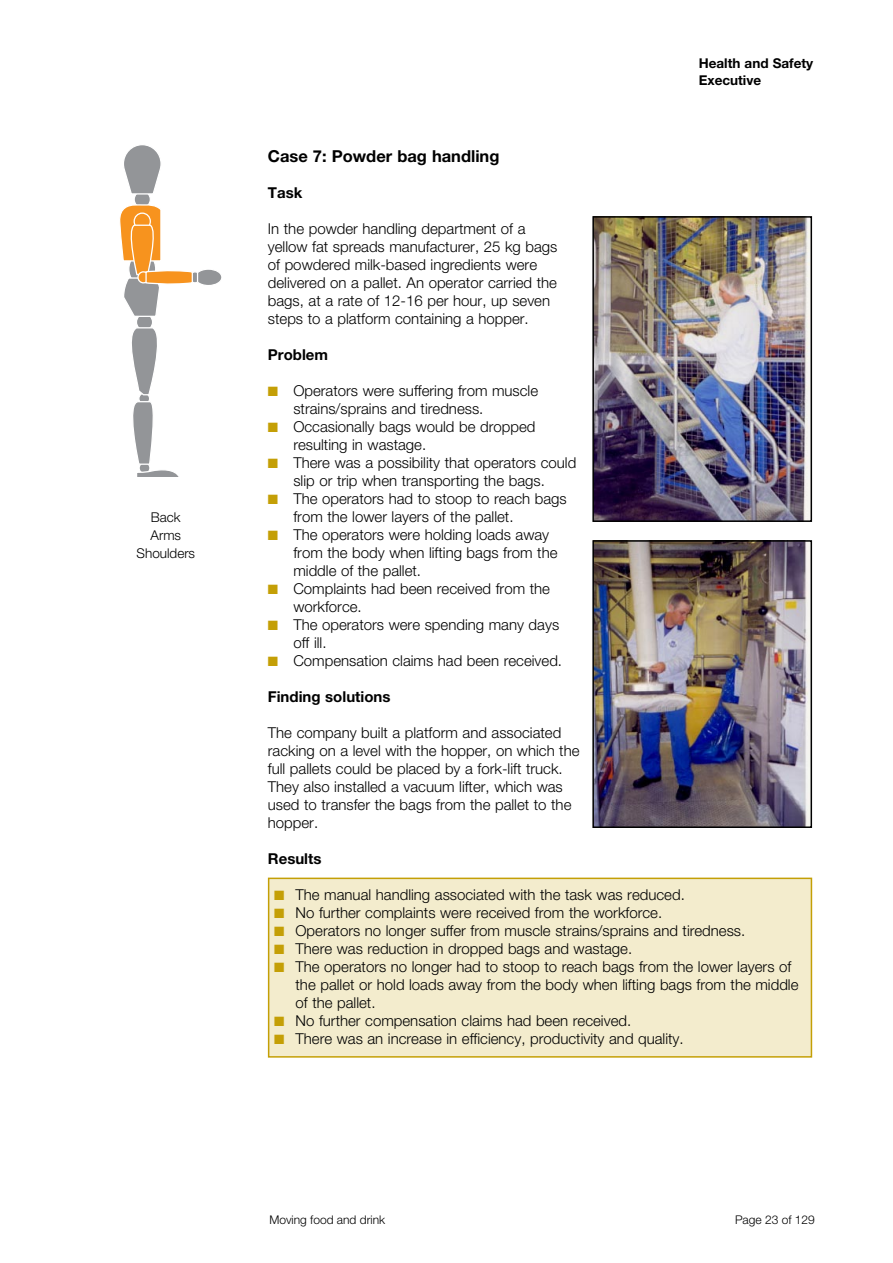
<style>
.page{position:relative;width:893px;height:1263px;background:#fff}
.page>*{position:absolute;margin:0;border:0;box-sizing:border-box;transform-origin:0 0}
.t1{font:700 16.5px "Helvetica Neue";color:#000}
.Boxed_BULLET{font:300 15px/18px "Helvetica Neue";color:#000}
.Body_text{font:700 15px "Helvetica Neue";color:#000}
.t2{font:700 13.5px/16.5px "Helvetica Neue";color:#000}
.t3{font:300 13.5px/18px "Helvetica Neue";color:#000;text-align:center}
.t4{font:300 12px "Helvetica Neue";color:#000}
.s1{color:#c49f06}
</style>
<div class="page">
<div style="left:268px;top:877px;width:544px;height:180px;background:#f3eccd;border:2px solid #c49f06"></div>
<svg style="left:120px;top:145px;width:102px;height:332px"></svg>
<img style="left:595px;top:219px;width:214px;height:300px">
<div style="left:592px;top:216px;width:220px;height:306px;border:2px solid #000"></div>
<img style="left:595px;top:543px;width:214px;height:282px">
<div style="left:592px;top:540px;width:220px;height:288px;border:2px solid #000"></div>
<p class="t3" style="left:137px;top:508px;width:60px">Back<br>Arms<br>Shoulders</p>
<p class="t2" style="left:699px;top:55px;width:116px">Health and Safety<br>Executive</p>
<h3 class="t1" style="left:268px;top:146px;width:233px">Case 7: Powder bag handling</h3>
<p class="Body_text" style="left:268px;top:183px;width:36px">Task</p>
<p class="Boxed_BULLET" style="left:268px;top:219px;width:291px">In the powder handling department of a yellow fat spreads manufacturer, 25 kg bags of powdered milk-based ingredients were delivered on a pallet. An operator carried the bags, at a rate of 12-16 per hour, up seven steps to a platform containing a hopper.</p>
<p class="Body_text" style="left:268px;top:345px;width:62px">Problem</p>
<p class="Boxed_BULLET" style="left:293px;top:381px;width:246px;text-indent:-26px"><span class="s1">■</span> Operators were suffering from muscle strains/sprains and tiredness.</p>
<p class="Boxed_BULLET" style="left:293px;top:417px;width:244px;text-indent:-26px"><span class="s1">■</span> Occasionally bags would be dropped resulting in wastage.</p>
<p class="Boxed_BULLET" style="left:268px;top:453px;width:310px;text-align:center"><span class="s1">■</span> There was a possibility that operators could slip or trip when transporting the bags.</p>
<p class="Boxed_BULLET" style="left:293px;top:489px;width:275px;text-indent:-26px"><span class="s1">■</span> The operators had to stoop to reach bags from the lower layers of the pallet.</p>
<p class="Boxed_BULLET" style="left:293px;top:525px;width:266px;text-indent:-26px"><span class="s1">■</span> The operators were holding loads away from the body when lifting bags from the middle of the pallet.</p>
<p class="Boxed_BULLET" style="left:293px;top:579px;width:258px;text-indent:-26px"><span class="s1">■</span> Complaints had been received from the workforce.</p>
<p class="Boxed_BULLET" style="left:293px;top:615px;width:267px;text-indent:-26px"><span class="s1">■</span> The operators were spending many days off ill.</p>
<p class="Boxed_BULLET" style="left:268px;top:651px;width:296px"><span class="s1">■</span> Compensation claims had been received.</p>
<p class="Body_text" style="left:268px;top:687px;width:124px">Finding solutions</p>
<p class="Boxed_BULLET" style="left:268px;top:723px;width:313px">The company built a platform and associated racking on a level with the hopper, on which the full pallets could be placed by a fork-lift truck.<br>They also installed a vacuum lifter, which was used to transfer the bags from the pallet to the hopper.</p>
<p class="Body_text" style="left:268px;top:849px;width:55px">Results</p>
<p class="Boxed_BULLET" style="left:274px;top:885px;width:412px"><span class="s1">■</span> The manual handling associated with the task was reduced.</p>
<p class="Boxed_BULLET" style="left:274px;top:903px;width:389px"><span class="s1">■</span> No further complaints were received from the workforce.</p>
<p class="Boxed_BULLET" style="left:274px;top:921px;width:473px"><span class="s1">■</span> Operators no longer suffer from muscle strains/sprains and tiredness.</p>
<p class="Boxed_BULLET" style="left:274px;top:939px;width:359px"><span class="s1">■</span> There was reduction in dropped bags and wastage.</p>
<p class="Boxed_BULLET" style="left:296px;top:957px;width:504px;text-indent:-21px"><span class="s1">■</span> The operators no longer had to stoop to reach bags from the lower layers of the pallet or hold loads away from the body when lifting bags from the middle of the pallet.</p>
<p class="Boxed_BULLET" style="left:274px;top:1011px;width:358px"><span class="s1">■</span> No further compensation claims had been received.</p>
<p class="Boxed_BULLET" style="left:274px;top:1029px;width:411px"><span class="s1">■</span> There was an increase in efficiency, productivity and quality.</p>
<p class="t4" style="left:269px;top:1212px;width:117px">Moving food and drink</p>
<p class="t4" style="left:735px;top:1212px;width:81px">Page 23 of 129</p>
</div>
